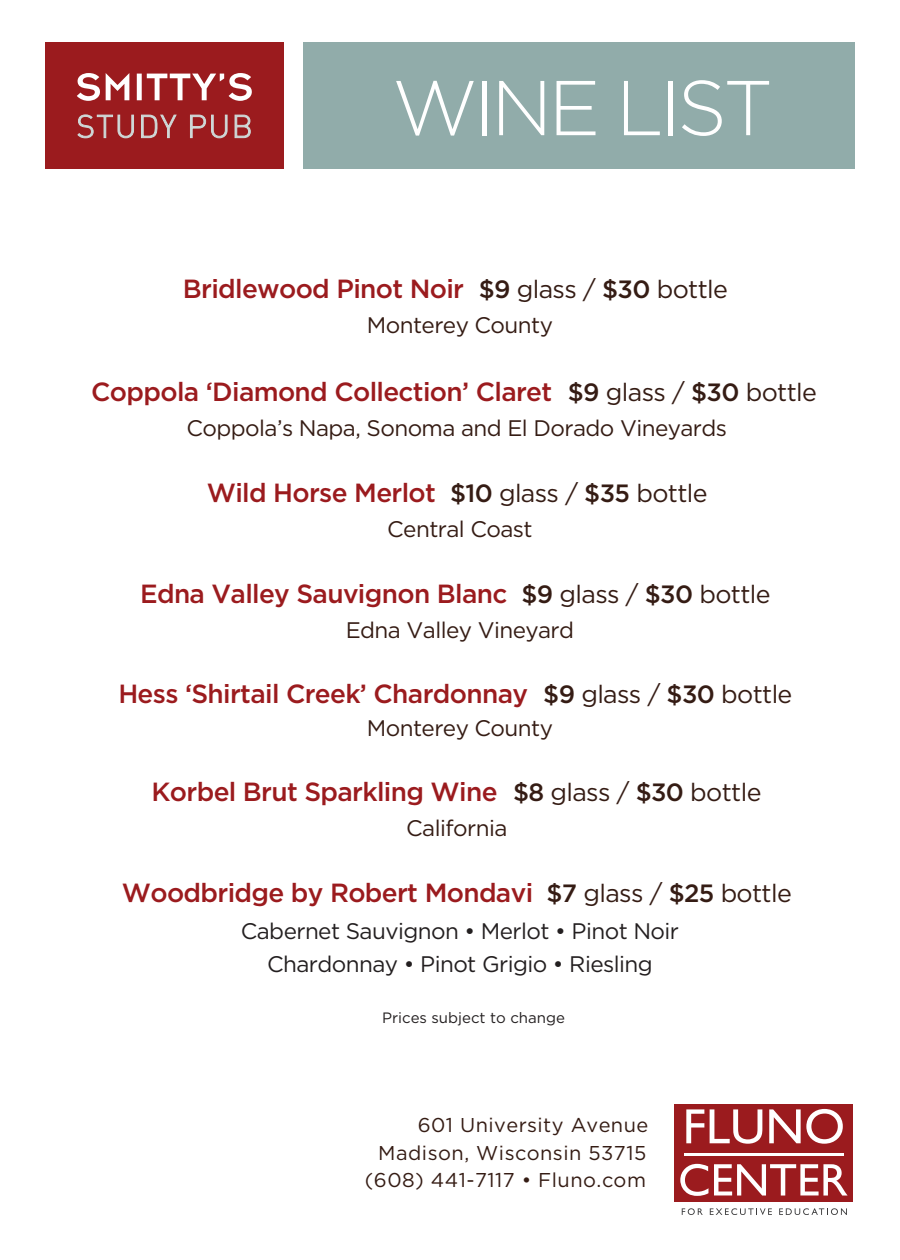
<style>
.page{position:relative;width:900px;height:1260px;background:#fff}
.page>*{position:absolute;margin:0;border:0;box-sizing:border-box;transform-origin:0 0}
.t1{font:300 77.5px "Gotham";letter-spacing:-.05em;color:#fff}
.t2{font:500 26.25px "Gotham";letter-spacing:-.025em;color:#9b1b1e}
.t3{font:22.5px "Gotham";letter-spacing:-.025em;color:#351c14}
.t4{font:22.5px/32.5px "Gotham";letter-spacing:-.025em;color:#231f20;text-align:center}
.t5{font:20px/27.5px "Gotham";letter-spacing:.025em;color:#351c14;text-align:right}
.t6{font:15px "Gotham";color:#231f20}
.s1{font-size:25px;color:#351c14}
.s2{font-weight:400;font-size:25px;color:#351c14}
</style>
<div class="page">
<div style="left:45px;top:42px;width:239px;height:127px;background:#9b1b1e"></div>
<svg style="left:77px;top:114px;width:174px;height:24px"></svg>
<svg style="left:77px;top:73px;width:175px;height:28px"></svg>
<div style="left:674px;top:1104px;width:178px;height:97px;background:#9b1b1e"></div>
<svg style="left:686px;top:1109px;width:18px;height:34px"></svg>
<svg style="left:710px;top:1109px;width:52px;height:35px"></svg>
<svg style="left:769px;top:1109px;width:74px;height:35px"></svg>
<svg style="left:680px;top:1164px;width:28px;height:32px"></svg>
<svg style="left:714px;top:1164px;width:134px;height:32px"></svg>
<hr style="left:684px;top:1153px;width:160px;height:3px;background:#fff">
<svg style="left:682px;top:1208px;width:21px;height:7px"></svg>
<svg style="left:710px;top:1208px;width:62px;height:7px"></svg>
<svg style="left:779px;top:1208px;width:68px;height:7px"></svg>
<div style="left:303px;top:42px;width:552px;height:127px;background:#91acaa"></div>
<h1 class="t1" style="left:392px;top:59px;width:383px">WINE LIST</h1>
<p class="t2" style="left:183px;top:272px;width:547px">Bridlewood Pinot Noir <span class="s1">$9</span> <span class="s2">glass /</span> <span class="s1">$30</span> <span class="s2">bottle</span></p>
<p class="t3" style="left:367px;top:311px;width:188px">Monterey County</p>
<p class="t2" style="left:91px;top:375px;width:727px">Coppola ‘Diamond Collection’ Claret <span class="s1">$9</span> <span class="s2">glass /</span> <span class="s1">$30</span> <span class="s2">bottle</span></p>
<p class="t3" style="left:187px;top:414px;width:542px">Coppola’s Napa, Sonoma and El Dorado Vineyards</p>
<p class="t2" style="left:207px;top:475px;width:502px">Wild Horse Merlot <span class="s1">$10</span> <span class="s2">glass /</span> <span class="s1">$35</span> <span class="s2">bottle</span></p>
<p class="t3" style="left:387px;top:515px;width:147px">Central Coast</p>
<p class="t2" style="left:140px;top:576px;width:632px">Edna Valley Sauvignon Blanc <span class="s1">$9</span> <span class="s2">glass /</span> <span class="s1">$30</span> <span class="s2">bottle</span></p>
<p class="t3" style="left:346px;top:615px;width:230px">Edna Valley Vineyard</p>
<p class="t2" style="left:118px;top:677px;width:676px">Hess ‘Shirtail Creek’ Chardonnay <span class="s1">$9</span> <span class="s2">glass /</span> <span class="s1">$30</span> <span class="s2">bottle</span></p>
<p class="t3" style="left:367px;top:713px;width:188px">Monterey County</p>
<p class="t2" style="left:152px;top:775px;width:611px">Korbel Brut Sparkling Wine <span class="s1">$8</span> <span class="s2">glass /</span> <span class="s1">$30</span> <span class="s2">bottle</span></p>
<p class="t3" style="left:406px;top:814px;width:103px">California</p>
<p class="t2" style="left:122px;top:875px;width:672px">Woodbridge by Robert Mondavi <span class="s1">$7</span> <span class="s2">glass /</span> <span class="s1">$25</span> <span class="s2">bottle</span></p>
<p class="t4" style="left:241px;top:915px;width:440px">Cabernet Sauvignon • Merlot • Pinot Noir<br>Chardonnay • Pinot Grigio • Riesling</p>
<p class="t6" style="left:382px;top:1008px;width:184px">Prices subject to change</p>
<p class="t5" style="left:365px;top:1111px;width:285px">601 University Avenue<br>Madison, Wisconsin 53715 (608) 441-7117 • Fluno.com</p>
</div>
